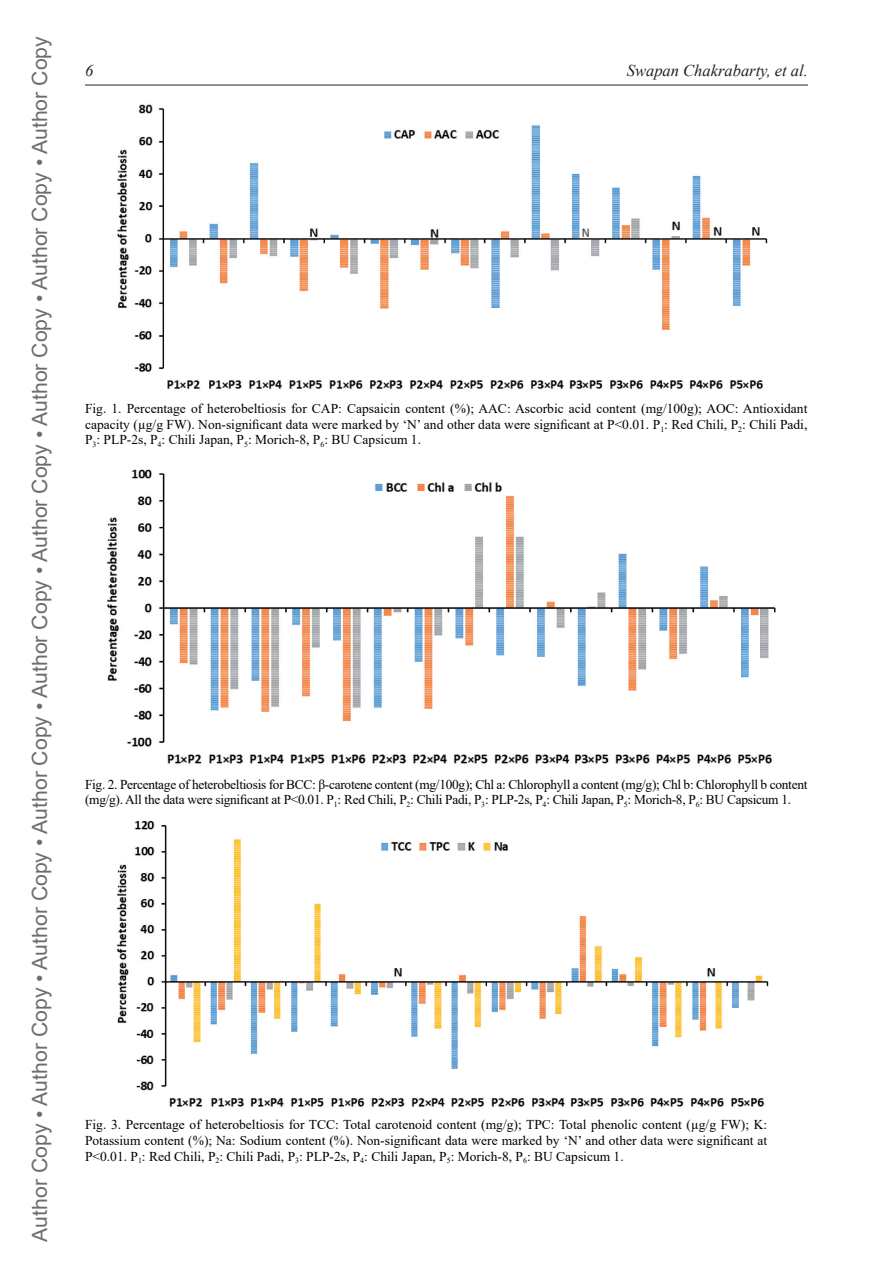
<style>
.page{position:relative;width:893px;height:1263px;background:#fff}
.page>*{position:absolute;margin:0;border:0;box-sizing:border-box;transform-origin:0 0}
.t1{font:21px "Arial";color:#6c6d70}
.t2{font:italic 16.5px "Times New Roman";color:#231f20}
.t3{font:13.5px/15.6px "Times New Roman";letter-spacing:-.02em;color:#000001;text-align:justify}
</style>
<div class="page">
<hr style="left:85px;top:85px;width:723px;height:1px;background:#231f20">
<img style="left:117px;top:104px;width:651px;height:285px">
<img style="left:107px;top:469px;width:669px;height:295px">
<img style="left:116px;top:820px;width:653px;height:287px">
<h1 class="t1" style="left:25px;top:1242px;width:1207px;rotate:-90deg">Author Copy • Author Copy • Author Copy • Author Copy • Author Copy • Author Copy • Author Copy • Author Copy • Author Copy</h1>
<p class="t2" style="left:85px;top:59px;width:10px">6</p>
<p class="t2" style="left:627px;top:59px;width:183px">Swapan Chakrabarty, et al.</p>
<p class="t3" style="left:85px;top:401px;width:724px">Fig. 1. Percentage of heterobeltiosis for CAP: Capsaicin content (%); AAC: Ascorbic acid content (mg/100g); AOC: Antioxidant capacity (µg/g FW). Non-significant data were marked by ‘N’ and other data were significant at P&lt;0.01. P<sub>1</sub>: Red Chili, P<sub>2</sub>: Chili Padi, P<sub>3</sub>: PLP-2s, P<sub>4</sub>: Chili Japan, P<sub>5</sub>: Morich-8, P<sub>6</sub>: BU Capsicum 1.</p>
<p class="t3" style="left:85px;top:776px;width:724px">Fig. 2. Percentage of heterobeltiosis for BCC: β-carotene content (mg/100g); Chl a: Chlorophyll a content (mg/g); Chl b: Chlorophyll b content (mg/g). All the data were significant at P&lt;0.01. P<sub>1</sub>: Red Chili, P<sub>2</sub>: Chili Padi, P<sub>3</sub>: PLP-2s, P<sub>4</sub>: Chili Japan, P<sub>5</sub>: Morich-8, P<sub>6</sub>: BU Capsicum 1.</p>
<p class="t3" style="left:85px;top:1117px;width:684px">Fig. 3. Percentage of heterobeltiosis for TCC: Total carotenoid content (mg/g); TPC: Total phenolic content (µg/g FW); K:<br>Potassium content (%); Na: Sodium content (%). Non-significant data were marked by ‘N’ and other data were significant at P&lt;0.01. P<sub>1</sub>: Red Chili, P<sub>2</sub>: Chili Padi, P<sub>3</sub>: PLP-2s, P<sub>4</sub>: Chili Japan, P<sub>5</sub>: Morich-8, P<sub>6</sub>: BU Capsicum 1.</p>
</div>
